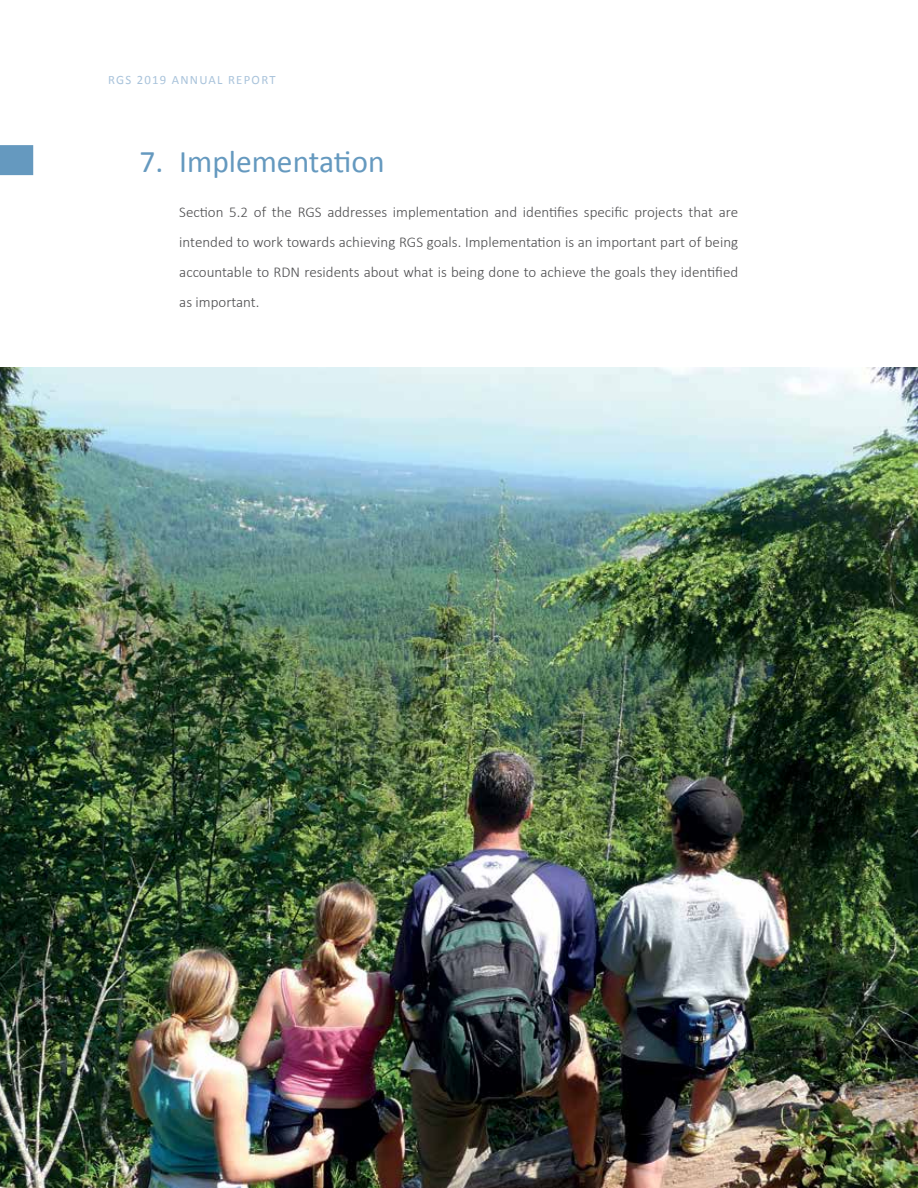
<style>
.page{position:relative;width:918px;height:1188px;background:#fff}
.page>*{position:absolute;margin:0;border:0;box-sizing:border-box;transform-origin:0 0}
.t1{font:31.5px "Calibri";color:#6599bf}
.t2{font:300 15px/30px "Calibri";color:#4d4d4f;text-align:justify}
.t3{font:12.75px "Calibri";letter-spacing:.1em;color:#a9c3db}
</style>
<div class="page">
<img style="left:0;top:368px;width:918px;height:820px">
<div style="left:0;top:145px;width:33px;height:30px;background:#6599bf"></div>
<p class="t3" style="left:108px;top:72px;width:169px">RGS 2019 ANNUAL REPORT</p>
<h1 class="t1" style="left:140px;top:142px;width:246px">7. Implementation</h1>
<p class="t2" style="left:179px;top:197px;width:560px">Section 5.2 of the RGS addresses implementation and identifies specific projects that are intended to work towards achieving RGS goals. Implementation is an important part of being accountable to RDN residents about what is being done to achieve the goals they identified as important.</p>
</div>
